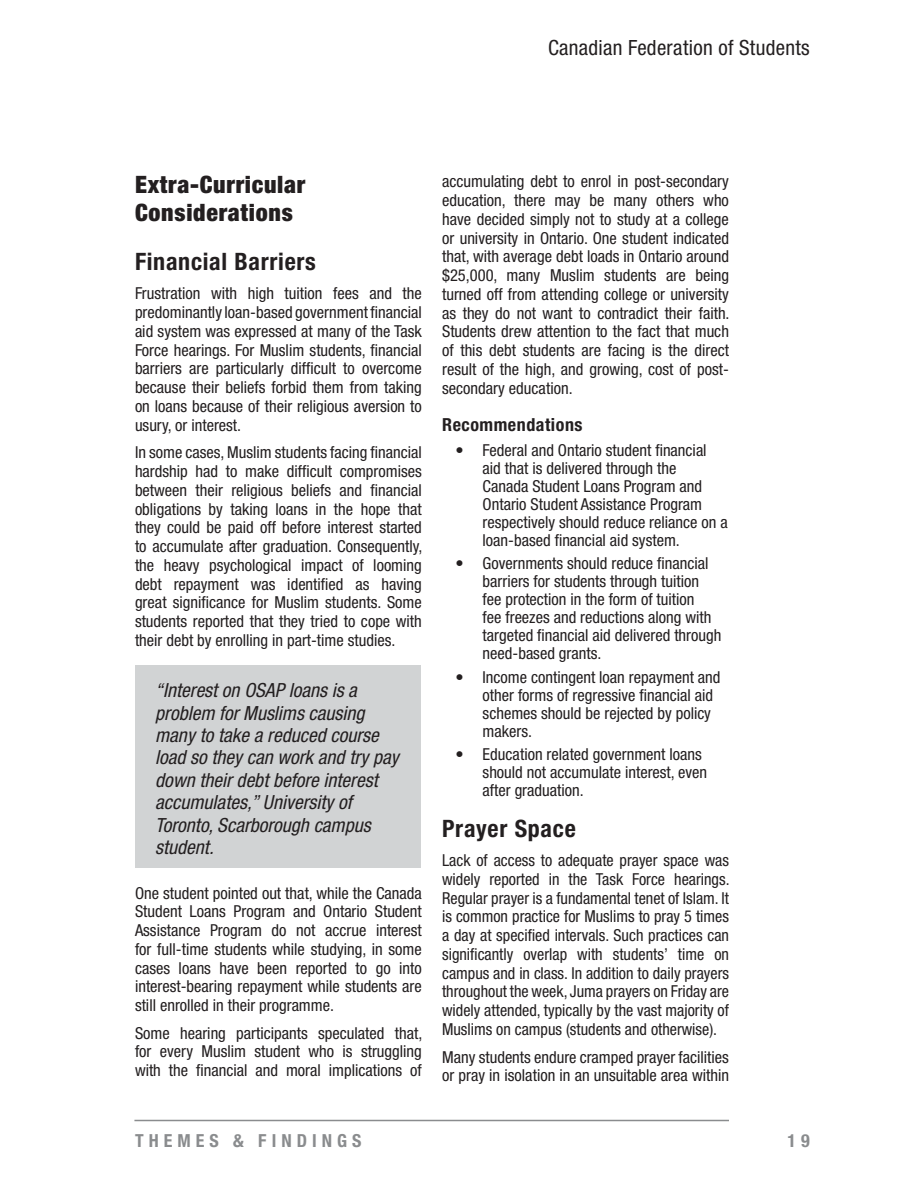
<style>
.page{position:relative;width:918px;height:1188px;background:#fff}
.page>*{position:absolute;margin:0;border:0;box-sizing:border-box;transform-origin:0 0}
.t1{font:900 condensed 24px/28.8px "Helvetica Neue LT Std";letter-spacing:.03em;color:#231f20}
.t2{font:700 condensed 24px "Helvetica Neue LT Std";letter-spacing:.03em;color:#231f20}
.t3{font:condensed 21px "Helvetica Neue LT Std";letter-spacing:.015em;color:#231f20}
.t4{font:italic condensed 19.5px/22.5px "Helvetica Neue LT Std";color:#231f20}
.t5{font:700 condensed 18px "Helvetica Neue LT Std";letter-spacing:.28em;color:#8a8c8e}
.t6{font:700 condensed 18px "Helvetica Neue LT Std";letter-spacing:.03em;color:#231f20}
.t7{font:condensed 16.5px/18.8px "Helvetica Neue LT Std";color:#231f20;text-align:justify}
</style>
<div class="page">
<hr style="left:134px;top:1120px;width:595px;height:1px;background:#8a8c8e">
<div style="left:136px;top:665px;width:285px;height:203px;background:#d1d3d4"></div>
<p class="t3" style="left:548px;top:40px;width:263px">Canadian Federation of Students</p>
<h1 class="t1" style="left:135px;top:172px;width:172px">Extra-Curricular<br>Considerations</h1>
<h1 class="t2" style="left:135px;top:253px;width:182px">Financial Barriers</h1>
<p class="t7" style="left:135px;top:286px;width:288px">Frustration with high tuition fees and the predominantly loan-based government financial aid system was expressed at many of the Task Force hearings. For Muslim students, financial barriers are particularly difficult to overcome because their beliefs forbid them from taking on loans because of their religious aversion to usury, or interest.</p>
<p class="t7" style="left:135px;top:445px;width:289px">In some cases, Muslim students facing financial hardship had to make difficult compromises between their religious beliefs and financial obligations by taking loans in the hope that they could be paid off before interest started to accumulate after graduation. Consequently, the heavy psychological impact of looming debt repayment was identified as having great significance for Muslim students. Some students reported that they tried to cope with their debt by enrolling in part-time studies.</p>
<p class="t4" style="left:155px;top:680px;width:245px">“Interest on OSAP loans is a problem for Muslims causing many to take a reduced course load so they can work and try pay down their debt before interest accumulates,” University of<br>Toronto, Scarborough campus student.</p>
<p class="t7" style="left:135px;top:885px;width:288px">One student pointed out that, while the Canada Student Loans Program and Ontario Student Assistance Program do not accrue interest for full-time students while studying, in some cases loans have been reported to go into interest-bearing repayment while students are still enrolled in their programme.</p>
<p class="t7" style="left:135px;top:1025px;width:289px">Some hearing participants speculated that, for every Muslim student who is struggling with the financial and moral implications of</p>
<p class="t7" style="left:442px;top:173px;width:289px">accumulating debt to enrol in post-secondary education, there may be many others who have decided simply not to study at a college or university in Ontario. One student indicated that, with average debt loads in Ontario around $25,000, many Muslim students are being turned off from attending college or university as they do not want to contradict their faith.<br>Students drew attention to the fact that much of this debt students are facing is the direct result of the high, and growing, cost of post&shy;secondary education.</p>
<p class="t6" style="left:442px;top:418px;width:142px">Recommendations</p>
<p class="t7" style="left:483px;top:443px;width:247px;line-height:18px;text-align:left">Federal and Ontario student financial aid that is delivered through the<br>Canada Student Loans Program and Ontario Student Assistance Program respectively should reduce reliance on a loan-based financial aid system.</p>
<p class="t7" style="left:483px;top:556px;width:240px;line-height:18px;text-align:left">Governments should reduce financial barriers for students through tuition fee protection in the form of tuition<br>fee freezes and reductions along with targeted financial aid delivered through need-based grants.</p>
<p class="t7" style="left:483px;top:669px;width:239px;line-height:18px;text-align:left">Income contingent loan repayment and other forms of regressive financial aid schemes should be rejected by policy makers.</p>
<p class="t7" style="left:483px;top:747px;width:226px;line-height:18px;text-align:left">Education related government loans should not accumulate interest, even after graduation.</p>
<h1 class="t2" style="left:442px;top:820px;width:135px">Prayer Space</h1>
<p class="t7" style="left:442px;top:852px;width:289px">Lack of access to adequate prayer space was widely reported in the Task Force hearings.<br>Regular prayer is a fundamental tenet of Islam. It is common practice for Muslims to pray 5 times a day at specified intervals. Such practices can significantly overlap with students’ time on campus and in class. In addition to daily prayers throughout the week, Juma prayers on Friday are widely attended, typically by the vast majority of Muslims on campus (students and otherwise).</p>
<p class="t7" style="left:442px;top:1049px;width:288px">Many students endure cramped prayer facilities or pray in isolation in an unsuitable area within</p>
<p class="t7" style="left:456px;top:442px;width:10px">•</p>
<p class="t7" style="left:456px;top:556px;width:10px">•</p>
<p class="t7" style="left:456px;top:669px;width:10px">•</p>
<p class="t7" style="left:456px;top:746px;width:10px">•</p>
<p class="t5" style="left:135px;top:1134px;width:228px">THEMES &amp; FINDINGS</p>
<p class="t5" style="left:787px;top:1134px;width:24px">1 9</p>
</div>
